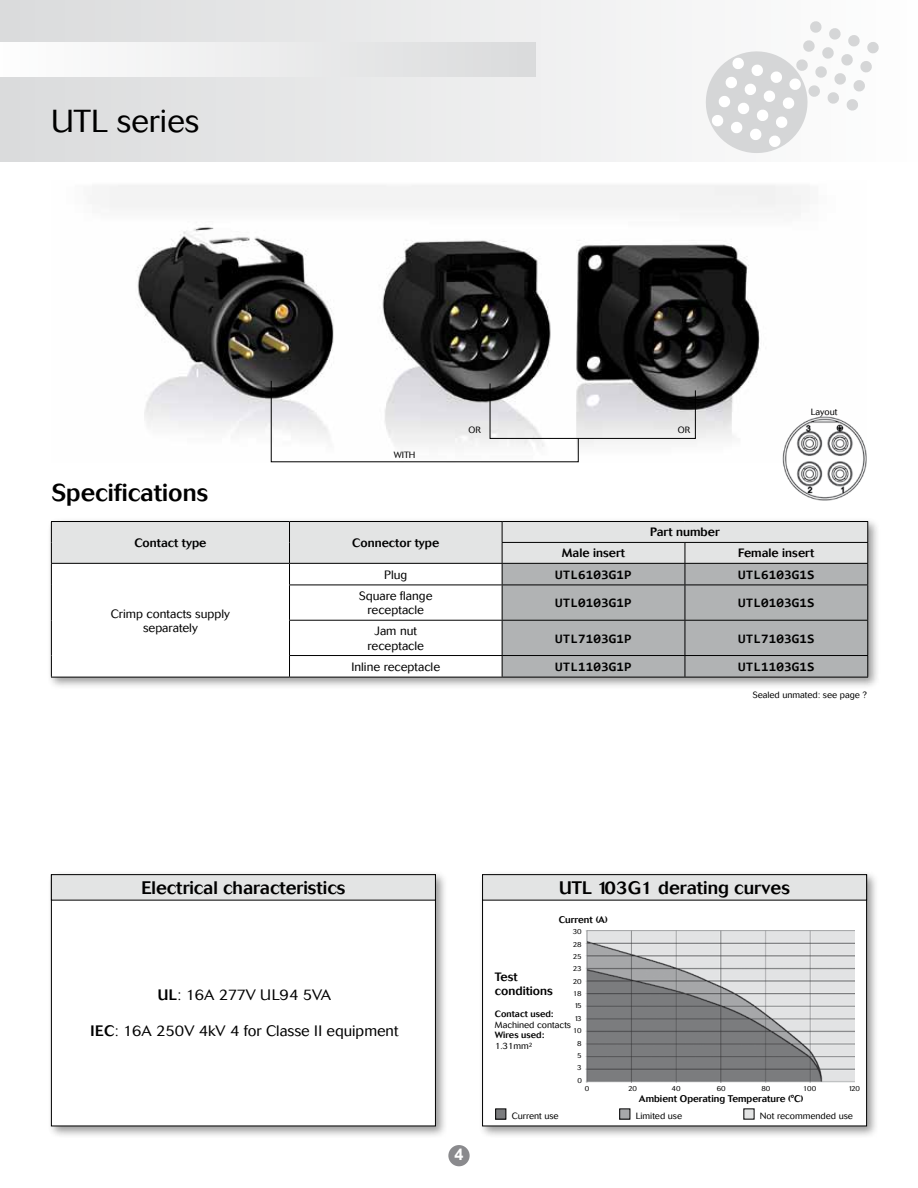
<style>
.page{position:relative;width:918px;height:1188px;background:#fff}
.page>*{position:absolute;margin:0;border:0;box-sizing:border-box;transform-origin:0 0}
.t1{font:300 31.5px "Cosmos";color:#000}
.t2{font:500 24px "Cosmos";color:#000}
.t3{font:500 18px "Cosmos";color:#000}
.t4{font:700 16.2px "Arial";color:#fff}
.t5{font:300 15px "Cosmos";color:#000}
.t6{font:700 13.05px "Consolas";letter-spacing:.01em;color:#000;scale:1.05 1}
.t7{font:300 12px/14.4px "Cosmos";color:#000;text-align:center}
.t8{font:500 12px/14.4px "Cosmos";color:#000}
.t9{font:500 9.6px "Cosmos";color:#000}
.t10{font:300 9px "Cosmos";color:#000}
.t11{font:500 9px "Cosmos";color:#000}
.t12{font:300 7.2px/12.5px "Cosmos";color:#000}
.s1{font-weight:500}
</style>
<div class="page">
<div style="left:0;top:0;width:918px;height:162px;background:linear-gradient(to right,#dbdbdc,#fefefe)"></div>
<div style="left:0;top:43px;width:536px;height:34px;background:linear-gradient(to right,#fefefe,#dadbdc)"></div>
<svg style="left:699px;top:21px;width:180px;height:139px"></svg>
<div style="left:448px;top:1145px;width:22px;height:21px;background:#8a8a8d;border-radius:50%"></div>
<img style="left:109px;top:185px;width:692px;height:257px">
<svg style="left:270px;top:380px;width:426px;height:83px"></svg>
<div style="left:478px;top:871px;width:401px;height:268px;background:#000;opacity:.4"></div>
<div style="left:482px;top:875px;width:385px;height:251px;background:#fff;border:1px solid #000"></div>
<div style="left:47px;top:871px;width:401px;height:268px;background:#000;opacity:.4"></div>
<div style="left:51px;top:875px;width:385px;height:251px;background:#fff;border:1px solid #000"></div>
<img style="left:585px;top:931px;width:269px;height:152px">
<div style="left:620px;top:1109px;width:10px;height:10px;background:#a7a8aa"></div>
<div style="left:744px;top:1109px;width:10px;height:10px;background:#e3e4e4"></div>
<div style="left:496px;top:1109px;width:10px;height:10px;background:#7b7c7e"></div>
<div style="left:495px;top:1109px;width:11px;height:10px;border:1px solid #000"></div>
<div style="left:775px;top:406px;width:101px;height:101px;background:#fff"></div>
<img style="left:782px;top:416px;width:85px;height:85px">
<div style="left:47px;top:517px;width:834px;height:173px;background:#000;opacity:.4"></div>
<hr style="left:51px;top:521px;width:239px;height:1px;background:#000">
<hr style="left:290px;top:521px;width:212px;height:1px;background:#000">
<hr style="left:502px;top:521px;width:183px;height:1px;background:#000">
<hr style="left:685px;top:521px;width:183px;height:1px;background:#000">
<svg style="left:51px;top:522px;width:817px;height:155px"></svg>
<hr style="left:51px;top:677px;width:239px;height:1px;background:#000">
<hr style="left:290px;top:677px;width:212px;height:1px;background:#000">
<hr style="left:502px;top:677px;width:183px;height:1px;background:#000">
<hr style="left:685px;top:677px;width:183px;height:1px;background:#000">
<div style="left:483px;top:875px;width:384px;height:25px;background:#e3e4e4"></div>
<div style="left:482px;top:874px;width:385px;height:27px;border:1px solid #000"></div>
<div style="left:51px;top:875px;width:384px;height:25px;background:#e3e4e4"></div>
<div style="left:51px;top:874px;width:385px;height:27px;border:1px solid #000"></div>
<h1 class="t1" style="left:51px;top:103px;width:150px">UTL series</h1>
<p class="t10" style="left:394px;top:449px;width:23px">WITH</p>
<h2 class="t2" style="left:52px;top:479px;width:158px">Specifications</h2>
<h3 class="t8" style="left:134px;top:536px;width:74px">Contact type</h3>
<h3 class="t8" style="left:352px;top:536px;width:89px">Connector type</h3>
<p class="t10" style="left:468px;top:425px;width:14px">OR</p>
<p class="t10" style="left:678px;top:425px;width:14px">OR</p>
<h3 class="t8" style="left:650px;top:525px;width:71px">Part number</h3>
<p class="t10" style="left:811px;top:406px;width:28px">Layout</p>
<h3 class="t8" style="left:562px;top:546px;width:65px">Male insert</h3>
<h3 class="t8" style="left:738px;top:546px;width:78px">Female insert</h3>
<h3 class="t7" style="left:111px;top:606px;width:121px">Crimp contacts supply separately</h3>
<h3 class="t7" style="left:384px;top:567px;width:24px">Plug</h3>
<h3 class="t6" style="left:555px;top:567px;width:74px">UTL6103G1P</h3>
<h3 class="t6" style="left:738px;top:567px;width:74px">UTL6103G1S</h3>
<h3 class="t7" style="left:359px;top:589px;width:75px">Square flange receptacle</h3>
<h3 class="t6" style="left:555px;top:595px;width:74px">UTL0103G1P</h3>
<h3 class="t6" style="left:738px;top:595px;width:74px">UTL0103G1S</h3>
<h3 class="t7" style="left:368px;top:624px;width:58px">Jam nut receptacle</h3>
<h3 class="t6" style="left:555px;top:630px;width:74px">UTL7103G1P</h3>
<h3 class="t6" style="left:738px;top:630px;width:74px">UTL7103G1S</h3>
<h3 class="t7" style="left:351px;top:660px;width:90px">Inline receptacle</h3>
<h3 class="t6" style="left:555px;top:659px;width:74px">UTL1103G1P</h3>
<h3 class="t6" style="left:738px;top:659px;width:74px">UTL1103G1S</h3>
<p class="t10" style="left:753px;top:690px;width:116px">Sealed unmated: see page ?</p>
<h3 class="t3" style="left:141px;top:877px;width:205px">Electrical characteristics</h3>
<h3 class="t3" style="left:559px;top:877px;width:232px">UTL 103G1 derating curves</h3>
<p class="t9" style="left:559px;top:914px;width:50px">Current (A)</p>
<p class="t12" style="left:573px;top:926px;width:10px">30<br>28</p>
<h3 class="t5" style="left:158px;top:987px;width:175px"><span class="s1">UL</span>: 16A 277V UL94 5VA</h3>
<h3 class="t5" style="left:91px;top:1023px;width:309px"><span class="s1">IEC</span>: 16A 250V 4kV 4 for Classe II equipment</h3>
<h3 class="t4" style="left:454px;top:1144px;width:11px">4</h3>
<p class="t12" style="left:573px;top:950px;width:10px">25</p>
<p class="t12" style="left:573px;top:963px;width:10px">23</p>
<h3 class="t8" style="left:495px;top:970px;width:59px">Test conditions</h3>
<p class="t11" style="left:495px;top:1009px;width:60px">Contact used:</p>
<p class="t10" style="left:495px;top:1019px;width:78px">Machined contacts</p>
<p class="t11" style="left:495px;top:1030px;width:51px">Wires used:</p>
<p class="t10" style="left:495px;top:1041px;width:39px">1.31mm²</p>
<p class="t12" style="left:573px;top:975px;width:10px">20</p>
<p class="t12" style="left:573px;top:987px;width:10px">18</p>
<p class="t12" style="left:574px;top:1000px;width:9px">15</p>
<p class="t12" style="left:573px;top:1012px;width:11px">13<br>10</p>
<p class="t12" style="left:577px;top:1037px;width:6px">8<br>5</p>
<p class="t12" style="left:577px;top:1062px;width:6px">3</p>
<p class="t12" style="left:577px;top:1074px;width:6px">0</p>
<p class="t12" style="left:585px;top:1082px;width:6px">0</p>
<p class="t12" style="left:628px;top:1082px;width:10px">20</p>
<p class="t12" style="left:672px;top:1082px;width:10px">40</p>
<p class="t12" style="left:717px;top:1082px;width:10px">60</p>
<p class="t12" style="left:761px;top:1082px;width:10px">80</p>
<p class="t12" style="left:803px;top:1082px;width:15px">100</p>
<p class="t12" style="left:848px;top:1082px;width:14px">120</p>
<p class="t9" style="left:639px;top:1093px;width:166px">Ambient Operating Temperature (°C)</p>
<p class="t10" style="left:512px;top:1111px;width:48px">Current use</p>
<p class="t10" style="left:636px;top:1111px;width:48px">Limited use</p>
<p class="t10" style="left:760px;top:1111px;width:95px">Not recommended use</p>
</div>
